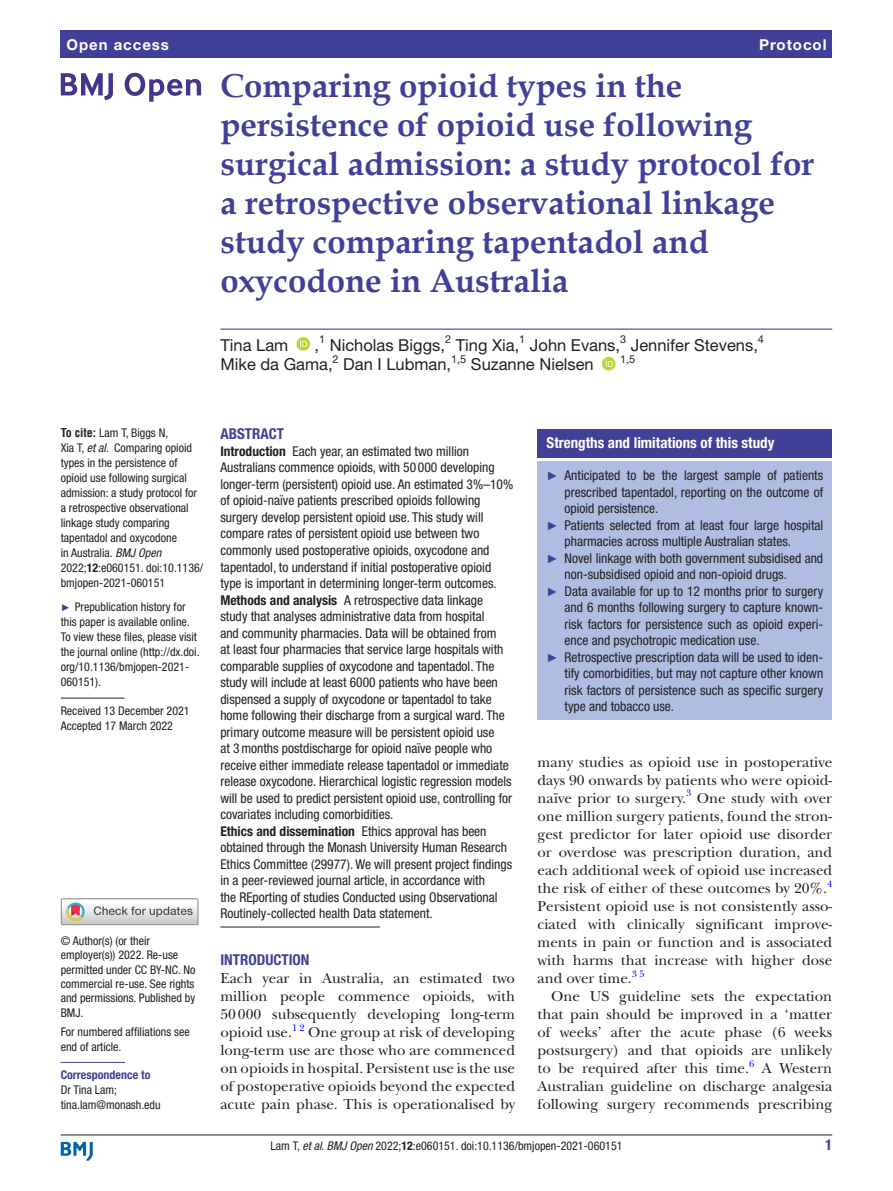
<style>
.page{position:relative;width:893px;height:1191px;background:#fff}
.page>*{position:absolute;margin:0;border:0;box-sizing:border-box;transform-origin:0 0}
.t1{font:700 33px/39px "Book Antiqua";color:#414099}
.t2{font:16.5px "Helvetica Neue LT Std";color:#231f20}
.t3{font:15px/18px "New Baskerville";color:#231f20;text-align:justify}
.t4{font:700 condensed 15px "Helvetica Neue LT Std";color:#fff}
.t5{font:700 condensed 15px "Helvetica Neue LT Std";color:#414099}
.t6{font:700 15px "Helvetica Neue LT Std";letter-spacing:.065em;color:#fff}
.t7{font:condensed 13.5px/16.5px "Helvetica Neue LT Std";color:#231f20}
.t8{font:condensed 12px/15px "Helvetica Neue LT Std";color:#231f20}
.t9{font:700 condensed 12px "Helvetica Neue LT Std";color:#414099}
.t10{font:10.95px "Helvetica Neue LT Std";color:#231f20}
.t11{font:9.9px "New Baskerville";color:#00f}
.s1{font-family:"Helvetica LT Std";font-weight:700}
.s2{font-style:italic}
.s3{font-weight:700}
.s4{font-family:"Arial";font-stretch:normal;font-size:9.75px;color:#414099}
.s5{font-family:"Arial";font-stretch:normal;font-size:12px;color:#414099}
</style>
<div class="page">
<hr style="left:61px;top:1134px;width:771px;height:1px;background:#231f20">
<svg style="left:61px;top:1141px;width:32px;height:19px"></svg>
<div style="left:61px;top:31px;width:771px;height:27px;background:#414099"></div>
<hr style="left:220px;top:328px;width:612px;height:2px;background:#414099">
<svg style="left:296px;top:337px;width:14px;height:14px"></svg>
<svg style="left:602px;top:357px;width:14px;height:13px"></svg>
<hr style="left:61px;top:697px;width:64px;height:1px;background:#231f20">
<hr style="left:61px;top:1062px;width:64px;height:1px;background:#414099">
<svg style="left:61px;top:73px;width:52px;height:27px"></svg>
<svg style="left:125px;top:73px;width:76px;height:29px"></svg>
<div style="left:61px;top:898px;width:138px;height:27px;border:1px solid #969090"></div>
<svg style="left:61px;top:898px;width:137px;height:26px"></svg>
<hr style="left:220px;top:926px;width:160px;height:1px;background:#231f20">
<div style="left:538px;top:429px;width:294px;height:28px;background:#414099"></div>
<div style="left:538px;top:461px;width:294px;height:259px;background:#afbde1"></div>
<p class="t6" style="left:66px;top:35px;width:104px">Open access</p>
<p class="t6" style="left:759px;top:35px;width:69px">Protocol</p>
<h1 class="t1" style="left:220px;top:66px;width:595px">Comparing opioid types in the persistence of opioid use following surgical admission: a study protocol for a retrospective observational linkage study comparing tapentadol and oxycodone in Australia</h1>
<p class="t2" style="left:220px;top:335px;width:69px">Tina Lam</p>
<p class="t2" style="left:315px;top:335px;width:6px">,</p>
<p class="t10" style="left:319px;top:333px;width:8px">1</p>
<p class="t2" style="left:330px;top:335px;width:117px">Nicholas Biggs,</p>
<p class="t10" style="left:445px;top:333px;width:8px">2</p>
<p class="t2" style="left:456px;top:335px;width:65px">Ting Xia,</p>
<p class="t10" style="left:519px;top:333px;width:8px">1</p>
<p class="t2" style="left:530px;top:335px;width:92px">John Evans,</p>
<p class="t10" style="left:620px;top:333px;width:8px">3</p>
<p class="t2" style="left:631px;top:335px;width:129px">Jennifer Stevens,</p>
<p class="t10" style="left:758px;top:333px;width:8px">4</p>
<p class="t2" style="left:220px;top:355px;width:114px">Mike da Gama,</p>
<p class="t10" style="left:333px;top:352px;width:8px">2</p>
<p class="t2" style="left:343px;top:355px;width:109px">Dan I Lubman,</p>
<p class="t10" style="left:451px;top:352px;width:17px">1,5</p>
<p class="t2" style="left:471px;top:355px;width:124px">Suzanne Nielsen</p>
<p class="t10" style="left:620px;top:352px;width:17px">1,5</p>
<p class="t8" style="left:61px;top:425px;width:144px"><span class="s1">To cite:</span> Lam T, Biggs N,<br>Xia T, <span class="s2">et al</span>. Comparing opioid types in the persistence of opioid use following surgical admission: a study protocol for a retrospective observational linkage study comparing tapentadol and oxycodone<br>in Australia. <span class="s2">BMJ Open<br></span>2022;<span class="s3">12</span>:e060151. doi:10.1136/ bmjopen-2021-060151</p>
<p class="t8" style="left:61px;top:599px;width:140px"><span class="s4">►</span> Prepublication history for this paper is available online.<br>To view these files, please visit the journal online (http://dx.doi. org/10.1136/bmjopen-2021-<br>060151).</p>
<p class="t8" style="left:61px;top:703px;width:130px">Received 13 December 2021<br>Accepted 17 March 2022</p>
<p class="t8" style="left:61px;top:933px;width:136px;line-height:14.4px">© Author(s) (or their employer(s)) 2022. Re-use permitted under CC BY-NC. No commercial re-use. See rights and permissions. Published by<br>BMJ.</p>
<p class="t8" style="left:61px;top:1024px;width:130px">For numbered affiliations see end of article.</p>
<p class="t9" style="left:61px;top:1067px;width:91px">Correspondence to</p>
<p class="t8" style="left:61px;top:1082px;width:101px">Dr Tina Lam; tina.lam@monash.edu</p>
<p class="t5" style="left:220px;top:425px;width:65px">ABSTRACT</p>
<p class="t7" style="left:220px;top:443px;width:294px"><span class="s3">Introduction</span> Each year, an estimated two million Australians commence opioids, with 50 000 developing longer-term (persistent) opioid use. An estimated 3%–10% of opioid-naïve patients prescribed opioids following surgery develop persistent opioid use. This study will compare rates of persistent opioid use between two commonly used postoperative opioids, oxycodone and tapentadol, to understand if initial postoperative opioid type is important in determining longer-term outcomes.<br><span class="s3">Methods and analysis</span> A retrospective data linkage study that analyses administrative data from hospital<br>and community pharmacies. Data will be obtained from<br>at least four pharmacies that service large hospitals with comparable supplies of oxycodone and tapentadol. The study will include at least 6000 patients who have been dispensed a supply of oxycodone or tapentadol to take home following their discharge from a surgical ward. The primary outcome measure will be persistent opioid use<br>at 3months postdischarge for opioid naïve people who receive either immediate release tapentadol or immediate release oxycodone. Hierarchical logistic regression models will be used to predict persistent opioid use, controlling for covariates including comorbidities.<br><span class="s3">Ethics and dissemination</span> Ethics approval has been obtained through the Monash University Human Research Ethics Committee (29977). We will present project findings in a peer-reviewed journal article, in accordance with<br>the REporting of studies Conducted using Observational Routinely-collected health Data statement.</p>
<p class="t5" style="left:220px;top:951px;width:91px">INTRODUCTION</p>
<p class="t3" style="left:220px;top:969px;width:296px">Each year in Australia, an estimated two million people commence opioids, with 50000 subsequently developing long-term opioid use.</p>
<p class="t11" style="left:292px;top:1021px;width:14px">1 2</p>
<p class="t3" style="left:220px;top:1023px;width:296px;text-indent:88px">One group at risk of developing long-term use are those who are commenced on opioids in hospital. Persistent use is the use of postoperative opioids beyond the expected acute pain phase. This is operationalised by</p>
<p class="t4" style="left:547px;top:434px;width:229px">Strengths and limitations of this study</p>
<p class="t7" style="left:547px;top:467px;width:278px"><span class="s5">►</span> Anticipated to be the largest sample of patients</p>
<p class="t7" style="left:565px;top:483px;width:260px">prescribed tapentadol, reporting on the outcome of</p>
<p class="t7" style="left:565px;top:500px;width:95px">opioid persistence.</p>
<p class="t7" style="left:547px;top:516px;width:278px"><span class="s5">►</span> Patients selected from at least four large hospital</p>
<p class="t7" style="left:565px;top:533px;width:228px">pharmacies across multiple Australian states.</p>
<p class="t7" style="left:547px;top:549px;width:278px"><span class="s5">►</span> Novel linkage with both government subsidised and</p>
<p class="t7" style="left:565px;top:566px;width:224px">non-subsidised opioid and non-opioid drugs.</p>
<p class="t7" style="left:547px;top:582px;width:278px"><span class="s5">►</span> Data available for up to 12 months prior to surgery</p>
<p class="t7" style="left:565px;top:599px;width:260px">and 6 months following surgery to capture known-</p>
<p class="t7" style="left:565px;top:615px;width:260px">risk factors for persistence such as opioid experi-</p>
<p class="t7" style="left:565px;top:632px;width:197px">ence and psychotropic medication use.</p>
<p class="t7" style="left:547px;top:648px;width:278px"><span class="s5">►</span> Retrospective prescription data will be used to iden-</p>
<p class="t7" style="left:565px;top:665px;width:260px">tify comorbidities, but may not capture other known</p>
<p class="t7" style="left:565px;top:681px;width:260px">risk factors of persistence such as specific surgery</p>
<p class="t7" style="left:565px;top:698px;width:111px">type and tobacco use.</p>
<p class="t3" style="left:538px;top:753px;width:296px">many studies as opioid use in postoperative days 90 onwards by patients who were opioid&shy;naïve prior to surgery.<sup>3</sup> One study with over one million surgery patients, found the stron&shy;gest predictor for later opioid use disorder or overdose was prescription duration, and each additional week of opioid use increased the risk of either of these outcomes by 20%.</p>
<p class="t11" style="left:827px;top:877px;width:7px">4</p>
<p class="t3" style="left:538px;top:897px;width:296px">Persistent opioid use is not consistently asso&shy;ciated with clinically significant improve&shy;ments in pain or function and is associated with harms that increase with higher dose and over time.</p>
<p class="t11" style="left:632px;top:967px;width:14px">3 5</p>
<p class="t3" style="left:538px;top:987px;width:296px;text-indent:14px">One US guideline sets the expectation that pain should be improved in a ‘matter of weeks’ after the acute phase (6 weeks postsurgery) and that opioids are unlikely to be required after this time.</p>
<p class="t11" style="left:749px;top:1057px;width:7px">6</p>
<p class="t3" style="left:538px;top:1059px;width:296px;text-indent:224px">A Western Australian guideline on discharge analgesia following surgery recommends prescribing</p>
<p class="t8" style="left:270px;top:1137px;width:354px">Lam T, <span class="s2">et al</span>. <span class="s2">BMJ Open</span> 2022;<span class="s3">12</span>:e060151. doi:10.1136/bmjopen-2021-060151</p>
<p class="t5" style="left:825px;top:1135px;width:9px">1</p>
</div>
